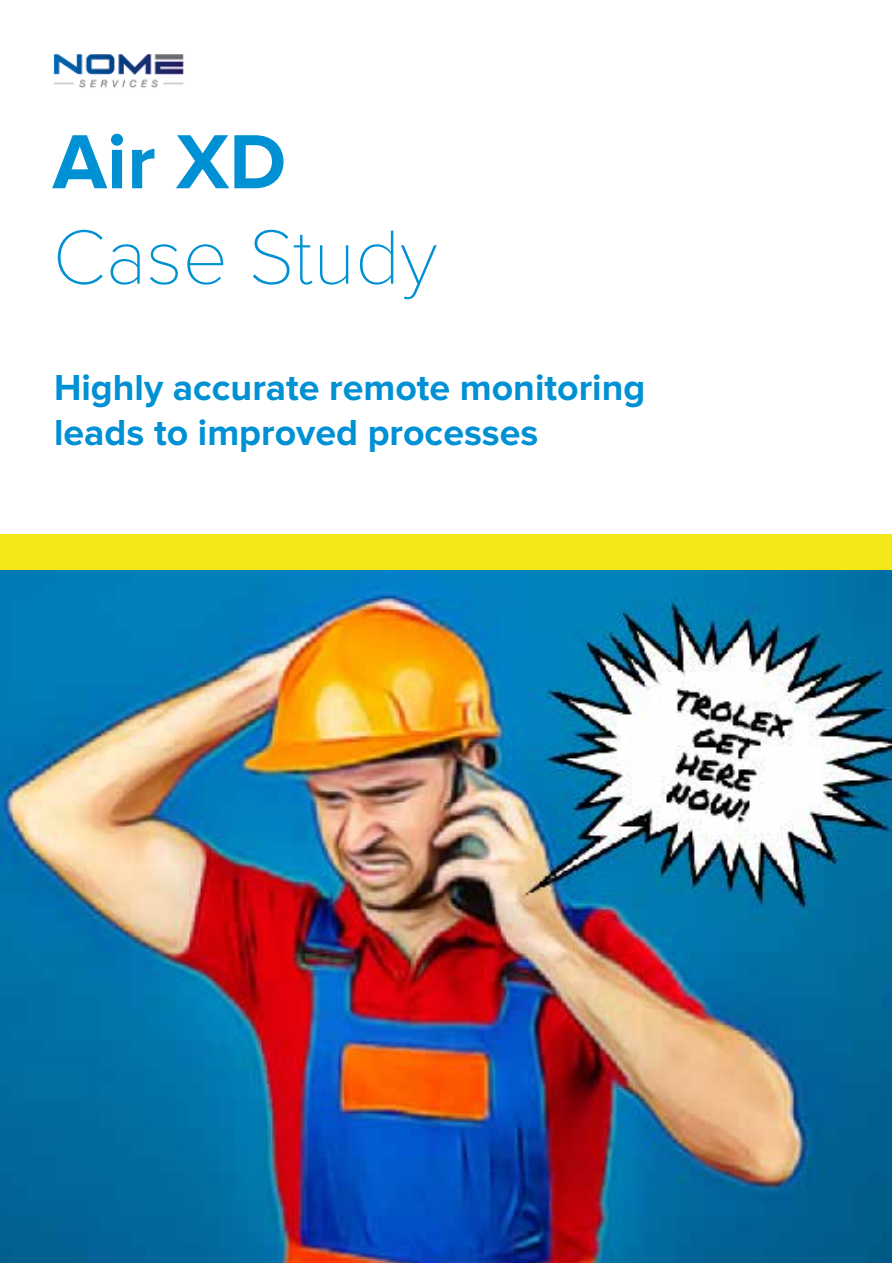
<style>
.page{position:relative;width:893px;height:1263px;background:#fff}
.page>*{position:absolute;margin:0;border:0;box-sizing:border-box;transform-origin:0 0}
.t1{font:100 79.5px "Proxima Nova T";color:#0090d4}
.t2{font:700 79.5px "Proxima Nova";color:#0090d4}
.t3{font:700 37.5px/45px "Proxima Nova";color:#0090d4}
</style>
<div class="page">
<img style="left:0;top:570px;width:892px;height:693px">
<div style="left:0;top:534px;width:892px;height:35px;background:#f4e718"></div>
<img style="left:53px;top:54px;width:131px;height:34px">
<h1 class="t2" style="left:53px;top:116px;width:235px">Air XD</h1>
<h1 class="t1" style="left:53px;top:198px;width:386px">Case Study</h1>
<p class="t3" style="left:54px;top:365px;width:593px">Highly accurate remote monitoring leads to improved processes</p>
</div>
